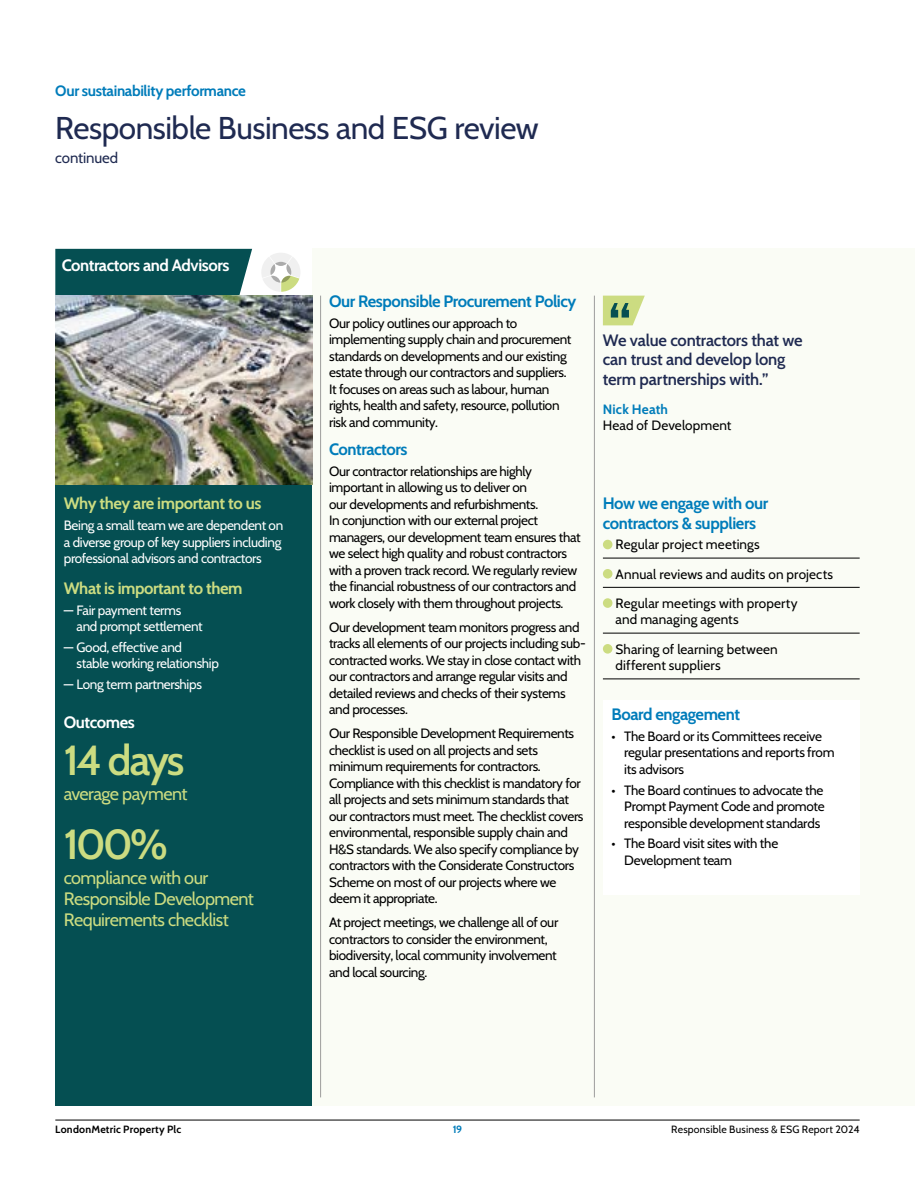
<style>
.page{position:relative;width:915px;height:1191px;background:#fff}
.page>*{position:absolute;margin:0;border:0;box-sizing:border-box;transform-origin:0 0}
.t1{font:600 42px "Cabin";letter-spacing:-.06em;color:#ccdc81}
.t2{font:31.5px "Cabin";letter-spacing:-.015em;color:#1f2a51}
.t3{font:18px/21px "Cabin";letter-spacing:-.03em;color:#ccdc81}
.t4{font:700 16.5px/19.5px "Cabin";letter-spacing:-.025em;color:#007cba}
.t5{font:600 16.5px/19.5px "Cabin";letter-spacing:-.01em;color:#1f2a51}
.t6{font:700 16.5px "Cabin";letter-spacing:-.025em;color:#ccdc81}
.t7{font:700 16.5px "Cabin";letter-spacing:-.025em;color:#fff}
.t8{font:700 15px "Cabin";letter-spacing:-.025em;color:#007cba}
.t9{font:15px "Cabin";letter-spacing:-.005em;color:#1f2a51}
.t10{font:13.5px/16.5px "Cabin";letter-spacing:-.025em;color:#000}
.t11{font:13.5px/16.5px "Cabin";letter-spacing:-.025em;color:#fff}
.t12{font:13.5px/29.2px "Cabin";letter-spacing:.01em;color:#000}
.t13{font:13.5px "Cabin";letter-spacing:.005em;color:#000}
.t14{font:700 13.5px "Cabin";letter-spacing:.01em;color:#007cba}
.t15{font:10.5px "Cabin";letter-spacing:.015em;color:#000}
.t16{font:700 10.5px "Cabin";letter-spacing:.02em;color:#000}
.t17{font:700 10.5px "Cabin";color:#007cba}
</style>
<div class="page">
<div style="left:312px;top:249px;width:602px;height:857px;background:#fafcf5"></div>
<div style="left:55px;top:485px;width:257px;height:621px;background:#054f52"></div>
<div style="left:55px;top:249px;width:197px;height:47px;background:#054f52"></div>
<svg style="left:261px;top:253px;width:39px;height:39px"></svg>
<img style="left:55px;top:296px;width:257px;height:189px">
<hr style="left:602px;top:558px;width:257px;height:1px;background:#000">
<hr style="left:602px;top:587px;width:257px;height:1px;background:#000">
<hr style="left:602px;top:633px;width:257px;height:1px;background:#000">
<hr style="left:602px;top:678px;width:257px;height:1px;background:#000">
<svg style="left:602px;top:296px;width:42px;height:29px"></svg>
<div style="left:602px;top:540px;width:10px;height:9px;background:#ccdc81;border-radius:50%"></div>
<div style="left:602px;top:569px;width:10px;height:9px;background:#ccdc81;border-radius:50%"></div>
<svg style="left:602px;top:598px;width:10px;height:10px"></svg>
<div style="left:602px;top:644px;width:10px;height:9px;background:#ccdc81;border-radius:50%"></div>
<div style="left:602px;top:700px;width:257px;height:194px;background:#fff"></div>
<hr style="left:320px;top:296px;width:1px;height:801px;background:#9d9d9c">
<hr style="left:594px;top:296px;width:1px;height:801px;background:#9d9d9c">
<hr style="left:55px;top:1119px;width:804px;height:1px;background:#000">
<p class="t8" style="left:55px;top:78px;width:192px">Our sustainability performance</p>
<h2 class="t2" style="left:55px;top:103px;width:484px">Responsible Business and ESG review</h2>
<p class="t9" style="left:55px;top:145px;width:64px">continued</p>
<p class="t7" style="left:62px;top:252px;width:169px">Contractors and Advisors</p>
<p class="t6" style="left:64px;top:490px;width:199px">Why they are important to us</p>
<p class="t11" style="left:64px;top:516px;width:221px">Being a small team we are dependent on a diverse group of key suppliers including professional advisors and contractors</p>
<p class="t6" style="left:64px;top:575px;width:180px">What is important to them</p>
<p class="t11" style="left:77px;top:601px;width:128px;text-indent:-13px">— Fair payment terms and prompt settlement</p>
<p class="t11" style="left:77px;top:638px;width:144px;text-indent:-13px">— Good, effective and<br>stable working relationship</p>
<p class="t11" style="left:64px;top:675px;width:139px">— Long term partnerships</p>
<p class="t7" style="left:64px;top:709px;width:73px">Outcomes</p>
<h1 class="t1" style="left:64px;top:727px;width:122px">14 days</h1>
<h3 class="t3" style="left:64px;top:782px;width:125px">average payment</h3>
<h1 class="t1" style="left:64px;top:811px;width:106px">100%</h1>
<h3 class="t3" style="left:64px;top:866px;width:191px">compliance with our<br>Responsible Development<br>Requirements checklist</h3>
<p class="t4" style="left:329px;top:290px;width:249px">Our Responsible Procurement Policy</p>
<p class="t10" style="left:329px;top:314px;width:244px">Our policy outlines our approach to implementing supply chain and procurement standards on developments and our existing estate through our contractors and suppliers.<br>It focuses on areas such as labour, human rights, health and safety, resource, pollution risk and community.</p>
<p class="t4" style="left:329px;top:438px;width:80px">Contractors</p>
<p class="t10" style="left:329px;top:462px;width:253px">Our contractor relationships are highly important in allowing us to deliver on<br>our developments and refurbishments.<br>In conjunction with our external project managers, our development team ensures that we select high quality and robust contractors with a proven track record. We regularly review the financial robustness of our contractors and work closely with them throughout projects.</p>
<p class="t10" style="left:329px;top:618px;width:258px">Our development team monitors progress and tracks all elements of our projects including sub&shy;contracted works. We stay in close contact with our contractors and arrange regular visits and detailed reviews and checks of their systems and processes.</p>
<p class="t10" style="left:329px;top:724px;width:256px">Our Responsible Development Requirements checklist is used on all projects and sets minimum requirements for contractors.<br>Compliance with this checklist is mandatory for all projects and sets minimum standards that our contractors must meet. The checklist covers environmental, responsible supply chain and H&amp;S standards. We also specify compliance by contractors with the Considerate Constructors Scheme on most of our projects where we deem it appropriate.</p>
<p class="t10" style="left:329px;top:913px;width:230px">At project meetings, we challenge all of our contractors to consider the environment, biodiversity, local community involvement and local sourcing.</p>
<p class="t5" style="left:602px;top:329px;width:201px">We value contractors that we can trust and develop long term partnerships with.”</p>
<p class="t14" style="left:602px;top:398px;width:67px">Nick Heath</p>
<p class="t13" style="left:602px;top:415px;width:130px">Head of Development</p>
<p class="t4" style="left:602px;top:492px;width:167px">How we engage with our contractors &amp; suppliers</p>
<p class="t12" style="left:615px;top:529px;width:219px">Regular project meetings<br>Annual reviews and audits on projects<br>Regular meetings with property</p>
<p class="t12" style="left:615px;top:604px;width:164px">and managing agents<br>Sharing of learning between</p>
<p class="t12" style="left:615px;top:650px;width:106px">different suppliers</p>
<p class="t4" style="left:611px;top:703px;width:130px">Board engagement</p>
<p class="t10" style="left:624px;top:727px;width:212px;text-indent:-13px">• The Board or its Committees receive regular presentations and reports from its advisors</p>
<p class="t10" style="left:624px;top:780px;width:202px;text-align:justify;text-indent:-13px">• The Board continues to advocate the Prompt Payment Code and promote responsible development standards</p>
<p class="t10" style="left:624px;top:834px;width:155px;text-indent:-13px">• The Board visit sites with the<br>Development team</p>
<p class="t16" style="left:55px;top:1121px;width:127px">LondonMetric Property Plc</p>
<p class="t17" style="left:452px;top:1121px;width:11px">19</p>
<p class="t15" style="left:671px;top:1121px;width:190px">Responsible Business &amp; ESG Report 2024</p>
</div>
